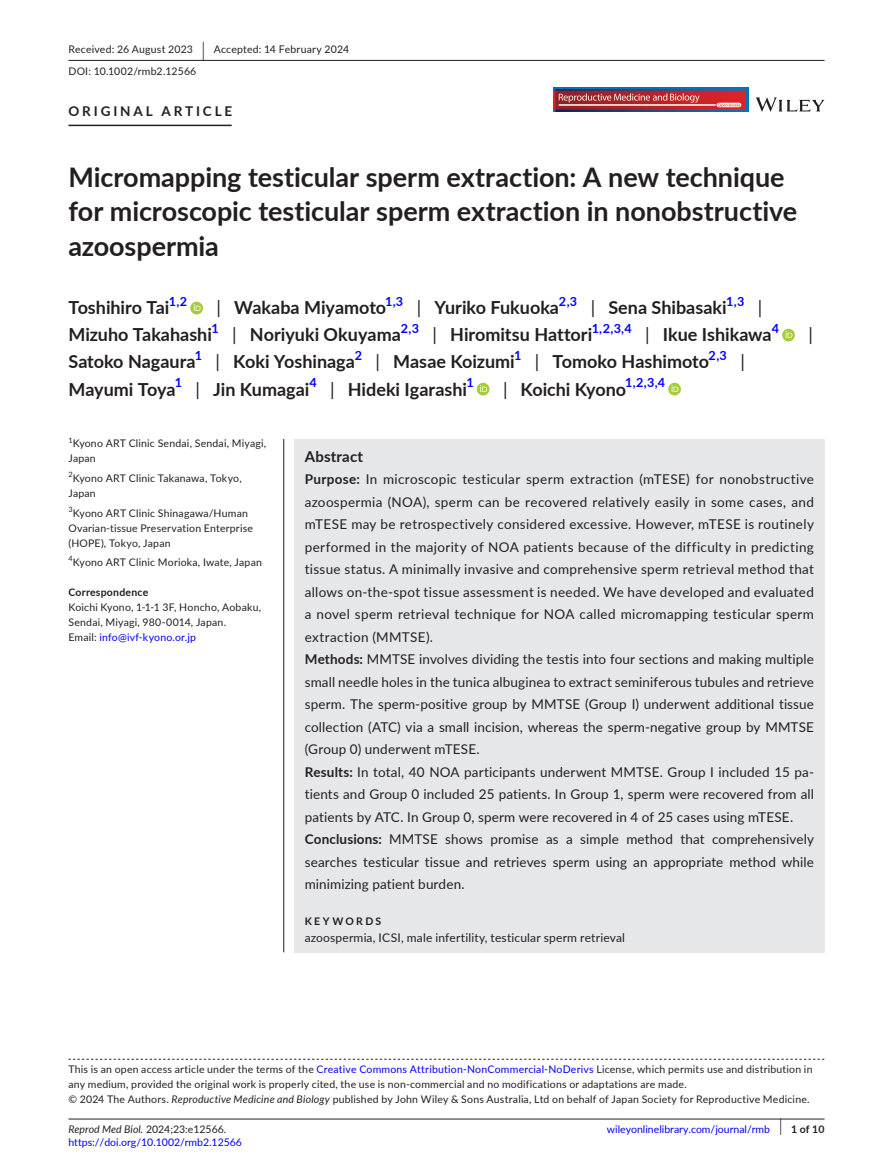
<style>
.page{position:relative;width:893px;height:1174px;background:#fff}
.page>*{position:absolute;margin:0;border:0;box-sizing:border-box;transform-origin:0 0}
.t1{font:700 27px/34.5px "Lato";color:#231f20}
.t2{font:700 18px "Lato";color:#231f20}
.t3{font:18px "Lato";color:#231f20}
.t4{font:700 15px "Lato";letter-spacing:.015em;color:#231f20}
.t5{font:13.5px/22.5px "Lato";letter-spacing:.015em;color:#231f20}
.t6{font:700 13.5px "Lato";letter-spacing:.215em;color:#231f20}
.t7{font:700 12.6px "Lato";color:#00f}
.t8{font:12px "Lato";letter-spacing:.015em;color:#231f20}
.t9{font:10.5px/15px "Lato";letter-spacing:.02em;color:#231f20}
.t10{font:10.5px "Lato";color:#00f}
.t11{font:10.5px "Lato";color:#231f20}
.t12{font:700 10.5px "Lato";letter-spacing:.02em;color:#231f20}
.t13{font:700 10.5px "Lato";letter-spacing:.22em;color:#231f20}
.s1{font-size:19.65px}
.s2{font-weight:400}
.s3{color:#00f}
.s4{font-weight:700}
.s5{font-style:italic}
.s6{font-weight:400;font-size:17.4px}
</style>
<div class="page">
<hr style="left:68px;top:1118px;width:756px;height:1px;background:#231f20">
<svg style="left:756px;top:97px;width:68px;height:15px"></svg>
<img style="left:554px;top:87px;width:194px;height:25px">
<hr style="left:68px;top:60px;width:756px;height:1px;background:#231f20">
<hr style="left:68px;top:125px;width:164px;height:1px;background:#231f20">
<svg style="left:190px;top:302px;width:13px;height:12px"></svg>
<svg style="left:194px;top:304px;width:7px;height:7px"></svg>
<svg style="left:782px;top:329px;width:13px;height:12px"></svg>
<svg style="left:785px;top:331px;width:7px;height:7px"></svg>
<div style="left:477px;top:383px;width:12px;height:12px;background:#a5cd39;border-radius:50%"></div>
<svg style="left:480px;top:385px;width:7px;height:7px"></svg>
<svg style="left:668px;top:383px;width:13px;height:12px"></svg>
<svg style="left:672px;top:385px;width:6px;height:7px"></svg>
<svg style="left:68px;top:1058px;width:756px;height:1px"></svg>
<div style="left:294px;top:439px;width:530px;height:513px;background:#e6e7e9"></div>
<hr style="left:283px;top:439px;width:1px;height:513px;background:#231f20">
<p class="t9" style="left:68px;top:38px;width:282px;line-height:21.8px">Received: 26 August 2023 <span class="s1">|</span> Accepted: 14 February 2024<br>DOI: 10.1002/rmb2.12566</p>
<p class="t6" style="left:68px;top:101px;width:165px">ORIGINAL ARTICLE</p>
<h1 class="t1" style="left:68px;top:159px;width:730px">Micromapping testicular sperm extraction: A new technique for microscopic testicular sperm extraction in nonobstructive azoospermia</h1>
<h2 class="t2" style="left:68px;top:295px;width:103px">Toshihiro Tai</h2>
<p class="t7" style="left:169px;top:292px;width:20px">1,2</p>
<h2 class="t2" style="left:217px;top:295px;width:171px"><span class="s2">|</span> Wakaba Miyamoto</h2>
<p class="t7" style="left:385px;top:292px;width:20px">1,3</p>
<h2 class="t2" style="left:417px;top:295px;width:144px"><span class="s2">|</span> Yuriko Fukuoka</h2>
<p class="t7" style="left:559px;top:292px;width:20px">2,3</p>
<h2 class="t2" style="left:591px;top:295px;width:137px"><span class="s2">|</span> Sena Shibasaki</h2>
<p class="t7" style="left:726px;top:292px;width:20px">1,3</p>
<h2 class="t3" style="left:758px;top:295px;width:6px">|</h2>
<h2 class="t2" style="left:68px;top:322px;width:145px">Mizuho Takahashi</h2>
<p class="t7" style="left:211px;top:319px;width:9px">1</p>
<h2 class="t2" style="left:232px;top:322px;width:170px"><span class="s2">|</span> Noriyuki Okuyama</h2>
<p class="t7" style="left:401px;top:319px;width:20px">2,3</p>
<h2 class="t2" style="left:433px;top:322px;width:161px"><span class="s2">|</span> Hiromitsu Hattori</h2>
<p class="t7" style="left:592px;top:319px;width:41px">1,2,3,4</p>
<h2 class="t2" style="left:645px;top:322px;width:128px"><span class="s2">|</span> Ikue Ishikawa</h2>
<p class="t7" style="left:772px;top:319px;width:9px">4</p>
<h2 class="t3" style="left:808px;top:322px;width:6px">|</h2>
<h2 class="t2" style="left:68px;top:349px;width:129px">Satoko Nagaura</h2>
<p class="t7" style="left:195px;top:346px;width:9px">1</p>
<h2 class="t2" style="left:216px;top:349px;width:141px"><span class="s2">|</span> Koki Yoshinaga</h2>
<p class="t7" style="left:355px;top:346px;width:9px">2</p>
<h2 class="t2" style="left:376px;top:349px;width:141px"><span class="s2">|</span> Masae Koizumi</h2>
<p class="t7" style="left:514px;top:346px;width:9px">1</p>
<h2 class="t2" style="left:535px;top:349px;width:176px"><span class="s2">|</span> Tomoko Hashimoto</h2>
<p class="t7" style="left:709px;top:346px;width:20px">2,3</p>
<h2 class="t3" style="left:740px;top:349px;width:6px">|</h2>
<h2 class="t2" style="left:68px;top:376px;width:109px">Mayumi Toya</h2>
<p class="t7" style="left:175px;top:373px;width:9px">1</p>
<h2 class="t2" style="left:196px;top:376px;width:115px"><span class="s2">|</span> Jin Kumagai</h2>
<p class="t7" style="left:309px;top:373px;width:9px">4</p>
<h2 class="t2" style="left:330px;top:376px;width:138px"><span class="s2">|</span> Hideki Igarashi</h2>
<p class="t7" style="left:466px;top:373px;width:9px">1</p>
<h2 class="t2" style="left:503px;top:376px;width:125px"><span class="s2">|</span> Koichi Kyono</h2>
<p class="t7" style="left:625px;top:373px;width:41px">1,2,3,4</p>
<p class="t9" style="left:68px;top:436px;width:199px"><sup>1</sup>Kyono ART Clinic Sendai, Sendai, Miyagi,<br>Japan</p>
<p class="t9" style="left:68px;top:470px;width:175px"><sup>2</sup>Kyono ART Clinic Takanawa, Tokyo,<br>Japan</p>
<p class="t9" style="left:68px;top:505px;width:186px"><sup>3</sup>Kyono ART Clinic Shinagawa/Human<br>Ovarian-tissue Preservation Enterprise (HOPE), Tokyo, Japan</p>
<p class="t9" style="left:68px;top:554px;width:195px"><sup>4</sup>Kyono ART Clinic Morioka, Iwate, Japan</p>
<p class="t12" style="left:68px;top:584px;width:81px">Correspondence</p>
<p class="t9" style="left:68px;top:599px;width:194px">Koichi Kyono, 1-1-1 3F, Honcho, Aobaku,<br>Sendai, Miyagi, 980-0014, Japan.<br>Email: <span class="s3">info@ivf-kyono.or.jp</span></p>
<p class="t4" style="left:305px;top:445px;width:60px">Abstract</p>
<p class="t5" style="left:305px;top:467px;width:511px"><span class="s4">Purpose:</span> In microscopic testicular sperm extraction (mTESE) for nonobstructive azoospermia (NOA), sperm can be recovered relatively easily in some cases, and mTESE may be retrospectively considered excessive. However, mTESE is routinely performed in the majority of NOA patients because of the difficulty in predicting tissue status. A minimally invasive and comprehensive sperm retrieval method that allows on-the-spot tissue assessment is needed. We have developed and evaluated a novel sperm retrieval technique for NOA called micromapping testicular sperm extraction (MMTSE).<br><span class="s4">Methods:</span> MMTSE involves dividing the testis into four sections and making multiple small needle holes in the tunica albuginea to extract seminiferous tubules and retrieve sperm. The sperm-positive group by MMTSE (Group I) underwent additional tissue collection (ATC) via a small incision, whereas the sperm-negative group by MMTSE (Group 0) underwent mTESE.<br><span class="s4">Results:</span> In total, 40 NOA participants underwent MMTSE. Group I included 15 pa&shy;tients and Group 0 included 25 patients. In Group 1, sperm were recovered from all patients by ATC. In Group 0, sperm were recovered in 4 of 25 cases using mTESE.<br><span class="s4">Conclusions:</span> MMTSE shows promise as a simple method that comprehensively searches testicular tissue and retrieves sperm using an appropriate method while minimizing patient burden.</p>
<p class="t13" style="left:305px;top:913px;width:78px">KEYWORDS</p>
<p class="t8" style="left:305px;top:928px;width:322px">azoospermia, ICSI, male infertility, testicular sperm retrieval</p>
<p class="t9" style="left:68px;top:1061px;width:746px">This is an open access article under the terms of the <span class="s3">Creative Commons Attribution-NonCommercial-NoDerivs</span> License, which permits use and distribution in any medium, provided the original work is properly cited, the use is non-commercial and no modifications or adaptations are made.<br>© 2024 The Authors. <span class="s5">Reproductive Medicine and Biology</span> published by John Wiley &amp; Sons Australia, Ltd on behalf of Japan Society for Reproductive Medicine.</p>
<p class="t11" style="left:68px;top:1121px;width:159px"><span class="s5">Reprod Med Biol.</span> 2024;23:e12566.</p>
<p class="t12" style="left:779px;top:1121px;width:46px"><span class="s6">|</span> 1 of 10</p>
<p class="t10" style="left:68px;top:1135px;width:175px">https://doi.org/10.1002/rmb2.12566</p>
<p class="t10" style="left:607px;top:1121px;width:165px">wileyonlinelibrary.com/journal/rmb</p>
</div>
